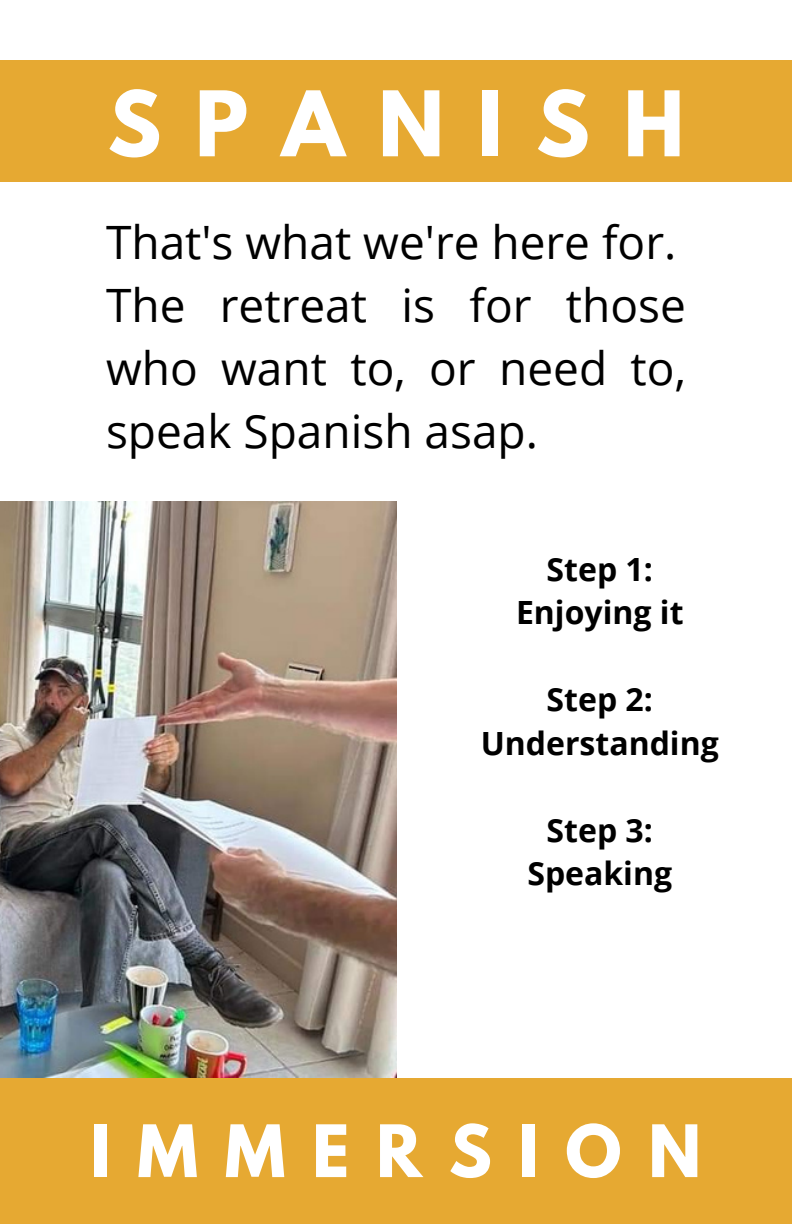
<style>
.page{position:relative;width:792px;height:1224px;background:#fff}
.page>*{position:absolute;margin:0;border:0;box-sizing:border-box;transform-origin:0 0}
.t1{font:700 80px "League Spartan";letter-spacing:.42em;color:#fff}
.t2{font:700 64px "League Spartan";letter-spacing:.42em;color:#fff}
.t3{font:46px "Open Sans";color:#000}
.t4{font:700 32px/43.6px "Open Sans";color:#000;text-align:center}
</style>
<div class="page">
<div style="left:0;top:1079px;width:792px;height:145px;background:#e6a932"></div>
<div style="left:0;top:61px;width:792px;height:121px;background:#e6a932"></div>
<img style="left:0;top:502px;width:396px;height:576px">
<h1 class="t1" style="left:108px;top:84px;width:578px">SPANISH</h1>
<p class="t3" style="left:106px;top:210px;width:572px">That's what we're here for.</p>
<p class="t3" style="left:106px;top:273px;width:581px">The retreat is for those</p>
<p class="t3" style="left:106px;top:336px;width:581px">who want to, or need to,</p>
<p class="t3" style="left:106px;top:399px;width:434px">speak Spanish asap.</p>
<p class="t4" style="left:516px;top:547px;width:169px">Step 1:<br>Enjoying it</p>
<p class="t4" style="left:481px;top:677px;width:240px">Step 2:<br>Understanding</p>
<p class="t4" style="left:527px;top:808px;width:146px">Step 3:<br>Speaking</p>
<h2 class="t2" style="left:91px;top:1119px;width:612px">IMMERSION</h2>
</div>
